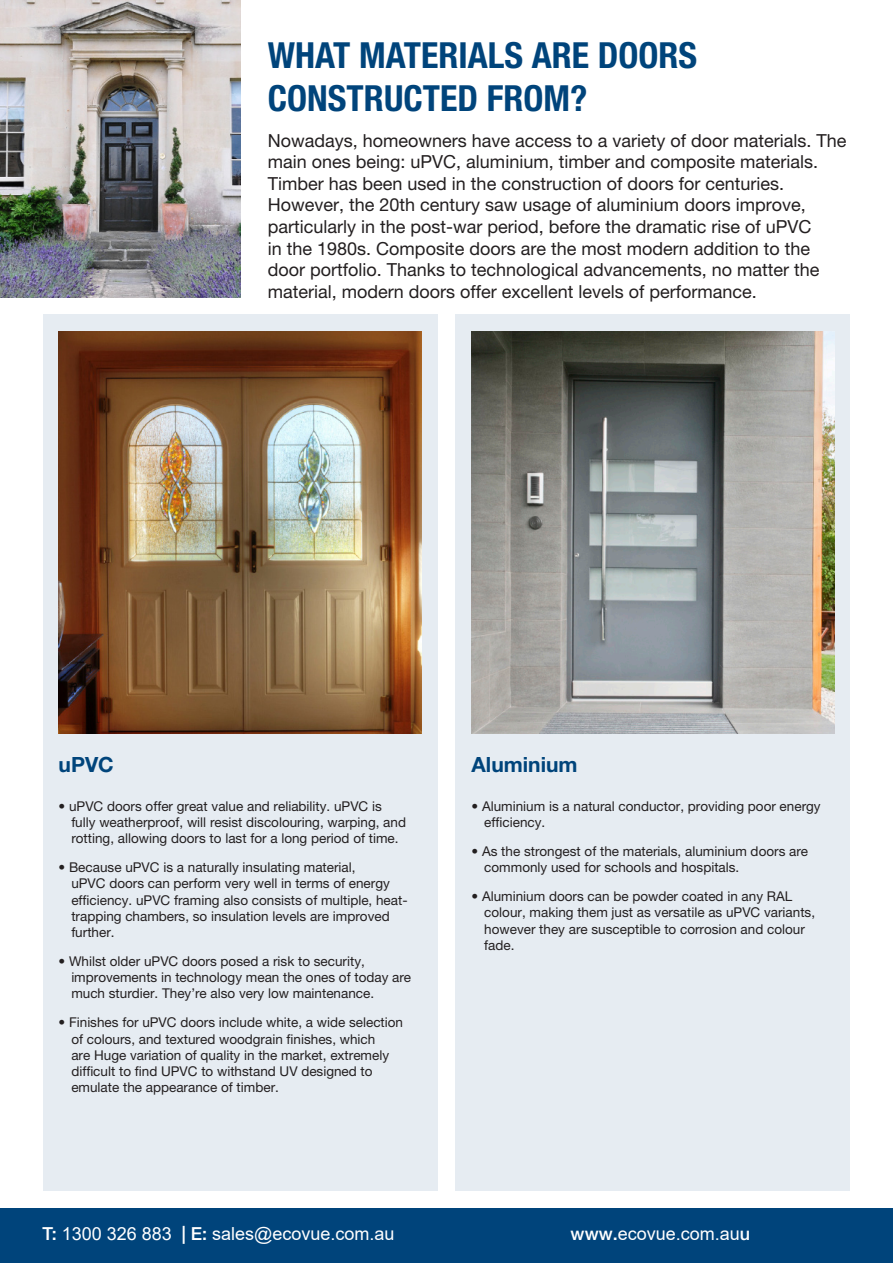
<style>
.page{position:relative;width:893px;height:1263px;background:#fff}
.page>*{position:absolute;margin:0;border:0;box-sizing:border-box;transform-origin:0 0}
.t1{font:700 condensed 36px/43.2px "Helvetica Neue LT Pro";color:#00447b}
.t2{font:700 21px "Helvetica Neue LT Pro";color:#00447b}
.t3{font:18px/21.6px "Helvetica Neue LT Pro";color:#231f20}
.t4{font:18px "Arial";color:#fff}
.t5{font:13.5px/16.2px "Helvetica Neue LT Pro";color:#231f20}
.s1{font-family:"Helvetica Neue LT Pro";font-weight:500}
</style>
<div class="page">
<div style="left:43px;top:315px;width:394px;height:876px;background:#e6ecf2"></div>
<div style="left:455px;top:315px;width:395px;height:876px;background:#e6ecf2"></div>
<img style="left:0;top:0;width:240px;height:298px">
<img style="left:59px;top:332px;width:362px;height:401px">
<img style="left:472px;top:332px;width:362px;height:401px">
<div style="left:0;top:1208px;width:893px;height:55px;background:#00447b"></div>
<p class="t1" style="left:268px;top:33px;width:431px">WHAT MATERIALS ARE DOORS<br>CONSTRUCTED FROM?</p>
<p class="t3" style="left:268px;top:129px;width:580px">Nowadays, homeowners have access to a variety of door materials. The main ones being: uPVC, aluminium, timber and composite materials.<br>Timber has been used in the construction of doors for centuries.<br>However, the 20th century saw usage of aluminium doors improve, particularly in the post-war period, before the dramatic rise of uPVC<br>in the 1980s. Composite doors are the most modern addition to the door portfolio. Thanks to technological advancements, no matter the material, modern doors offer excellent levels of performance.</p>
<p class="t2" style="left:59px;top:752px;width:57px">uPVC</p>
<p class="t2" style="left:472px;top:752px;width:108px">Aluminium</p>
<p class="t5" style="left:71px;top:798px;width:336px;text-indent:-13px">• uPVC doors offer great value and reliability. uPVC is fully weatherproof, will resist discolouring, warping, and rotting, allowing doors to last for a long period of time.</p>
<p class="t5" style="left:71px;top:859px;width:338px;text-indent:-13px">• Because uPVC is a naturally insulating material,<br>uPVC doors can perform very well in terms of energy efficiency. uPVC framing also consists of multiple, heat&shy;trapping chambers, so insulation levels are improved further.</p>
<p class="t5" style="left:71px;top:953px;width:341px;text-indent:-13px">• Whilst older uPVC doors posed a risk to security, improvements in technology mean the ones of today are much sturdier. They’re also very low maintenance.</p>
<p class="t5" style="left:71px;top:1014px;width:333px;text-indent:-13px">• Finishes for uPVC doors include white, a wide selection of colours, and textured woodgrain finishes, which<br>are Huge variation of quality in the market, extremely difficult to find UPVC to withstand UV designed to emulate the appearance of timber.</p>
<p class="t5" style="left:484px;top:798px;width:338px;text-indent:-13px">• Aluminium is a natural conductor, providing poor energy efficiency.</p>
<p class="t5" style="left:484px;top:843px;width:325px;text-indent:-13px">• As the strongest of the materials, aluminium doors are commonly used for schools and hospitals.</p>
<p class="t5" style="left:484px;top:888px;width:332px;text-indent:-13px">• Aluminium doors can be powder coated in any RAL colour, making them just as versatile as uPVC variants, however they are susceptible to corrosion and colour fade.</p>
<h3 class="t4" style="left:43px;top:1221px;width:353px"><span class="s1">T:</span> 1300 326 883 <span class="s1">| E:</span> sales@ecovue.com.au</h3>
<h3 class="t4" style="left:571px;top:1221px;width:181px"><span class="s1">www.</span>ecovue.com.au<span class="s1">u</span></h3>
</div>
